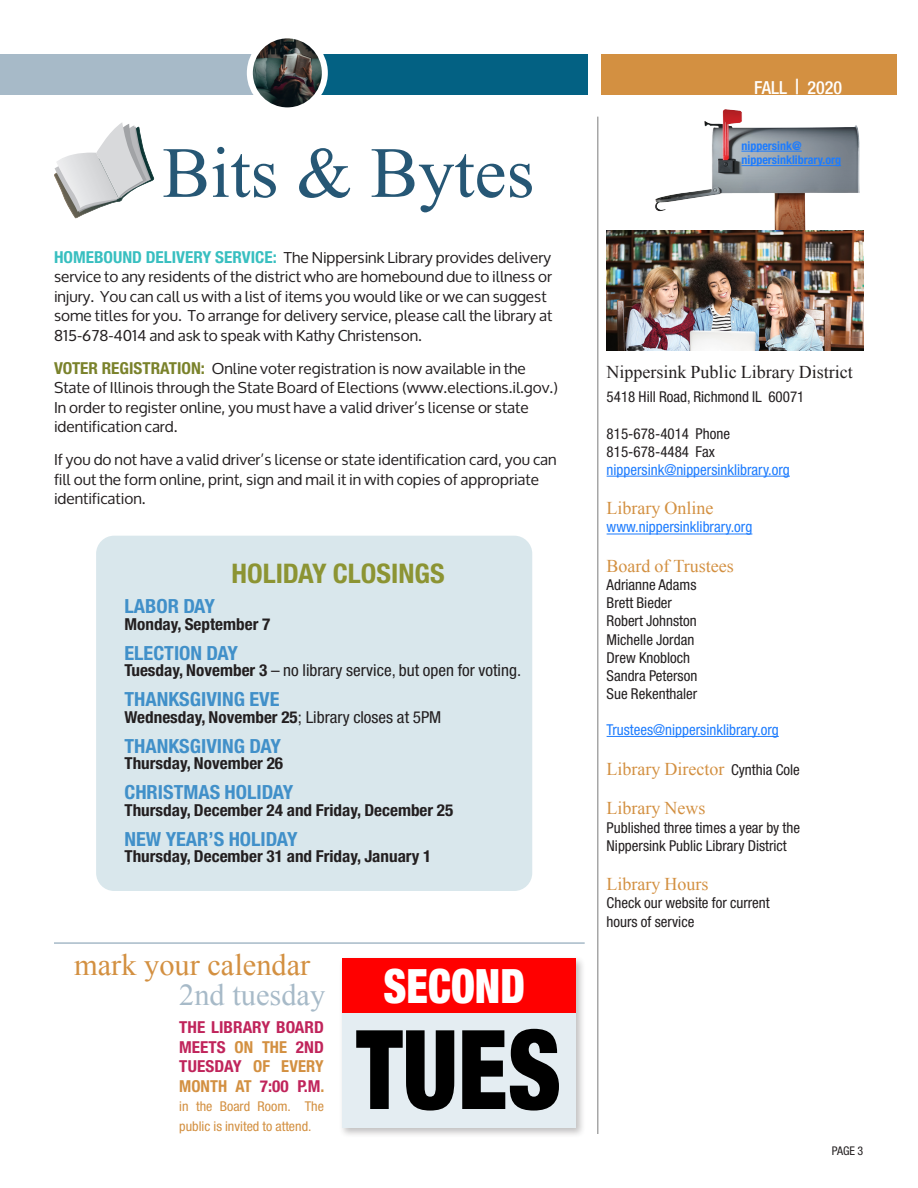
<style>
.page{position:relative;width:918px;height:1188px;background:#fff}
.page>*{position:absolute;margin:0;border:0;box-sizing:border-box;transform-origin:0 0}
.t1{font:900 condensed 110.1px "Helvetica Neue LT Std";color:#000;scale:.9 1}
.t2{font:72px "Times New Roman";color:#265775}
.t3{font:900 condensed 47.4px "Helvetica Neue LT Std";color:#fff;scale:.9 1}
.t4{font:30.3px "Times New Roman";color:#d39041}
.t5{font:30.3px "Times New Roman";color:#a7bac8}
.t6{font:700 condensed 27px "Helvetica Neue LT Std";color:#8c9433;scale:1.04 1}
.t7{font:700 condensed 19.5px "Helvetica Neue LT Std";color:#4190c9;scale:1.04 1}
.t8{font:18px "Times New Roman";color:#d39041}
.t9{font:18px "Times New Roman";color:#231f20}
.t10{font:500 condensed 18px "Helvetica Neue LT Std";color:#fff}
.t11{font:700 condensed 16.5px "Helvetica Neue LT Std";color:#231f20;scale:1.04 1}
.t12{font:700 condensed 16.5px/19.5px "Helvetica Neue LT Std";color:#c0245b;text-align:justify;scale:1.04 1}
.t13{font:condensed 16.5px "Helvetica Neue LT Std";color:#231f20;scale:1.04 1}
.t14{font:15px/19.5px "Oxygen";color:#231f20;scale:1.04 1}
.t15{font:condensed 15px/18px "Helvetica Neue LT Std";color:#231f20}
.t16{font:condensed 15px "Helvetica Neue LT Std";color:#1d7cfe}
.t17{font:condensed 13.5px/19.5px "Helvetica Neue LT Std";color:#d39041;scale:1.04 1}
.t18{font:700 condensed 12px/14.4px "Helvetica Neue LT Std";color:#1d7cfe}
.t19{font:condensed 12px "Helvetica Neue LT Std";color:#231f20}
.s1{font-family:"Helvetica Neue LT Std";font-weight:700;font-stretch:condensed;font-size:16.5px;color:#38bfc0}
.s2{font-family:"Helvetica Neue LT Std";font-weight:700;font-stretch:condensed;font-size:16.5px;color:#7a822b}
.s3{font-weight:700}
.s4{font-weight:400}
.s5{color:#d39041}
.s6{font-size:21px}
.s7{font-family:"Helvetica Neue LT Std";font-stretch:condensed;font-size:15px;color:#231f20}
</style>
<div class="page">
<div style="left:96px;top:536px;width:436px;height:355px;background:#d9e7ec;border-radius:18px"></div>
<div style="left:0;top:54px;width:274px;height:40px;background:#a7bac8"></div>
<div style="left:291px;top:54px;width:297px;height:40px;background:#036183"></div>
<div style="left:602px;top:54px;width:295px;height:40px;background:#d39041"></div>
<img style="left:649px;top:109px;width:215px;height:122px">
<hr style="left:741px;top:151px;width:61px;height:1px;background:#1d7cfe">
<hr style="left:741px;top:165px;width:100px;height:1px;background:#1d7cfe">
<img style="left:607px;top:231px;width:257px;height:120px">
<hr style="left:607px;top:476px;width:183px;height:1px;background:#1d7cfe">
<hr style="left:607px;top:534px;width:145px;height:1px;background:#1d7cfe">
<hr style="left:607px;top:736px;width:172px;height:1px;background:#1d7cfe">
<svg style="left:54px;top:123px;width:101px;height:96px"></svg>
<hr style="left:597px;top:117px;width:1px;height:1017px;background:#a7a7a7">
<div style="left:339px;top:956px;width:247px;height:182px;background:#231f20;opacity:.28"></div>
<div style="left:342px;top:958px;width:234px;height:170px;background:#e4edf2"></div>
<div style="left:342px;top:958px;width:234px;height:55px;background:#f00"></div>
<img style="left:250px;top:35px;width:75px;height:75px;border-radius:38px">
<div style="left:247px;top:32px;width:81px;height:81px;border:6px solid #fff;border-radius:50%"></div>
<hr style="left:54px;top:942px;width:531px;height:2px;background:#a7bac8">
<p class="t2" style="left:162px;top:131px;width:374px">Bits &amp; Bytes</p>
<p class="t14" style="left:54px;top:248px;width:481px"><span class="s1">HOMEBOUND DELIVERY SERVICE:</span> The Nippersink Library provides delivery service to any residents of the district who are homebound due to illness or injury. You can call us with a list of items you would like or we can suggest some titles for you. To arrange for delivery service, please call the library at 815-678-4014 and ask to speak with Kathy Christenson.</p>
<p class="t14" style="left:54px;top:359px;width:486px"><span class="s2">VOTER REGISTRATION:</span> Online voter registration is now available in the State of Illinois through the State Board of Elections (www.elections.il.gov.)<br>In order to register online, you must have a valid driver’s license or state identification card.</p>
<p class="t14" style="left:54px;top:450px;width:485px">If you do not have a valid driver’s license or state identification card, you can fill out the form online, print, sign and mail it in with copies of appropriate identification.</p>
<p class="t6" style="left:231px;top:557px;width:206px">HOLIDAY CLOSINGS</p>
<p class="t7" style="left:124px;top:594px;width:89px">LABOR DAY</p>
<p class="t11" style="left:124px;top:614px;width:142px">Monday, September 7</p>
<p class="t7" style="left:124px;top:641px;width:111px">ELECTION DAY</p>
<p class="t13" style="left:124px;top:661px;width:383px"><span class="s3">Tuesday, November 3</span> – no library service, but open for voting.</p>
<p class="t7" style="left:124px;top:687px;width:150px">THANKSGIVING EVE</p>
<p class="t11" style="left:124px;top:707px;width:306px">Wednesday, November 25<span class="s4">; Library closes at 5PM</span></p>
<p class="t7" style="left:124px;top:734px;width:152px">THANKSGIVING DAY</p>
<p class="t11" style="left:124px;top:753px;width:154px">Thursday, November 26</p>
<p class="t7" style="left:124px;top:780px;width:164px">CHRISTMAS HOLIDAY</p>
<p class="t11" style="left:124px;top:800px;width:318px">Thursday, December 24 and Friday, December 25</p>
<p class="t7" style="left:124px;top:827px;width:168px">NEW YEAR’S HOLIDAY</p>
<p class="t11" style="left:124px;top:846px;width:297px">Thursday, December 31 and Friday, January 1</p>
<p class="t4" style="left:74px;top:947px;width:238px">mark your calendar</p>
<p class="t5" style="left:179px;top:978px;width:147px">2nd tuesday</p>
<p class="t12" style="left:179px;top:1018px;width:141px">THE LIBRARY BOARD MEETS <span class="s5">ON THE</span> 2ND TUESDAY <span class="s5">OF EVERY MONTH AT</span> 7:00 P.M<span class="s5">.</span></p>
<p class="t17" style="left:179px;top:1097px;width:141px">in the Board Room. The public is invited to attend.</p>
<p class="t3" style="left:384px;top:957px;width:159px">SECOND</p>
<p class="t1" style="left:356px;top:1002px;width:229px">TUES</p>
<p class="t10" style="left:754px;top:77px;width:89px">FALL <span class="s6">|</span> 2020</p>
<p class="t18" style="left:741px;top:138px;width:101px">nippersink@ nippersinklibrary.org</p>
<p class="t9" style="left:607px;top:362px;width:248px">Nippersink Public Library District</p>
<p class="t15" style="left:607px;top:388px;width:199px">5418 Hill Road, Richmond IL 60071</p>
<p class="t15" style="left:607px;top:424px;width:125px">815-678-4014 Phone</p>
<p class="t15" style="left:607px;top:442px;width:110px">815-678-4484 Fax</p>
<p class="t16" style="left:607px;top:461px;width:185px">nippersink@nippersinklibrary.org</p>
<p class="t8" style="left:607px;top:498px;width:109px">Library Online</p>
<p class="t16" style="left:607px;top:519px;width:147px">www.nippersinklibrary.org</p>
<p class="t8" style="left:607px;top:556px;width:129px">Board of Trustees</p>
<p class="t15" style="left:607px;top:576px;width:91px">Adrianne Adams</p>
<p class="t15" style="left:607px;top:594px;width:67px">Brett Bieder</p>
<p class="t15" style="left:607px;top:612px;width:92px">Robert Johnston</p>
<p class="t15" style="left:607px;top:630px;width:89px">Michelle Jordan</p>
<p class="t15" style="left:607px;top:648px;width:85px">Drew Knobloch</p>
<p class="t15" style="left:607px;top:666px;width:92px">Sandra Peterson</p>
<p class="t15" style="left:607px;top:684px;width:92px">Sue Rekenthaler</p>
<p class="t16" style="left:607px;top:721px;width:174px">Trustees@nippersinklibrary.org</p>
<p class="t8" style="left:607px;top:758px;width:195px">Library Director <span class="s7">Cynthia Cole</span></p>
<p class="t8" style="left:607px;top:798px;width:101px">Library News</p>
<p class="t15" style="left:607px;top:818px;width:195px">Published three times a year by the</p>
<p class="t15" style="left:607px;top:836px;width:182px">Nippersink Public Library District</p>
<p class="t8" style="left:607px;top:874px;width:104px">Library Hours</p>
<p class="t15" style="left:607px;top:894px;width:165px">Check our website for current hours of service</p>
<p class="t19" style="left:832px;top:1144px;width:33px">PAGE 3</p>
</div>
